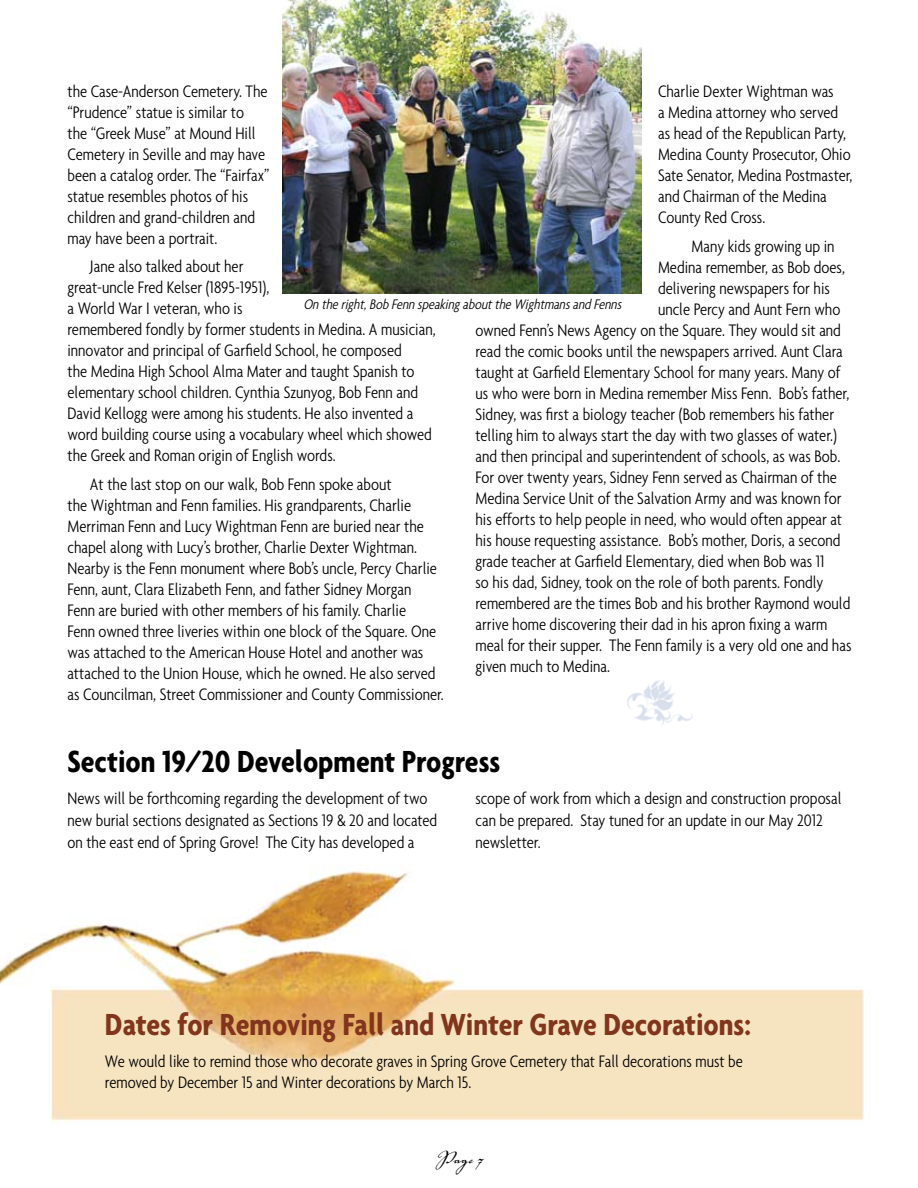
<style>
.page{position:relative;width:918px;height:1188px;background:#fff}
.page>*{position:absolute;margin:0;border:0;box-sizing:border-box;transform-origin:0 0}
.t1{font:700 condensed 33px "Agenda";color:#81351c}
.t2{font:700 condensed 33px "Agenda";color:#000}
.t3{font:27px "Voluta Script";color:#000;scale:1.15 1}
.t4{font:300 condensed 18px/21px "Agenda";color:#000}
.t5{font:italic 300 condensed 15px "Agenda";color:#000}
</style>
<div class="page">
<img style="left:0;top:871px;width:864px;height:251px">
<img style="left:282px;top:0;width:360px;height:293px">
<img style="left:627px;top:680px;width:66px;height:45px">
<p class="t4" style="left:67px;top:80px;width:204px">the Case-Anderson Cemetery. The “Prudence” statue is similar to<br>the “Greek Muse” at Mound Hill<br>Cemetery in Seville and may have been a catalog order. The “Fairfax” statue resembles photos of his children and grand-children and may have been a portrait.</p>
<p class="t4" style="left:67px;top:256px;width:370px;text-indent:22px">Jane also talked about her<br>great-uncle Fred Kelser (1895-1951),<br>a World War I veteran, who is<br>remembered fondly by former students in Medina. A musician, innovator and principal of Garfield School, he composed<br>the Medina High School Alma Mater and taught Spanish to elementary school children. Cynthia Szunyog, Bob Fenn and David Kellogg were among his students. He also invented a word building course using a vocabulary wheel which showed the Greek and Roman origin of English words.</p>
<p class="t4" style="left:67px;top:473px;width:378px;text-indent:22px">At the last stop on our walk, Bob Fenn spoke about<br>the Wightman and Fenn families. His grandparents, Charlie Merriman Fenn and Lucy Wightman Fenn are buried near the chapel along with Lucy’s brother, Charlie Dexter Wightman.<br>Nearby is the Fenn monument where Bob’s uncle, Percy Charlie Fenn, aunt, Clara Elizabeth Fenn, and father Sidney Morgan<br>Fenn are buried with other members of his family. Charlie<br>Fenn owned three liveries within one block of the Square. One was attached to the American House Hotel and another was attached to the Union House, which he owned. He also served as Councilman, Street Commissioner and County Commissioner.</p>
<p class="t4" style="left:658px;top:81px;width:196px">Charlie Dexter Wightman was<br>a Medina attorney who served as head of the Republican Party,<br>Medina County Prosecutor, Ohio<br>Sate Senator, Medina Postmaster, and Chairman of the Medina<br>County Red Cross.</p>
<p class="t4" style="left:692px;top:235px;width:145px">Many kids growing up in</p>
<p class="t4" style="left:658px;top:256px;width:189px">Medina remember, as Bob does,</p>
<p class="t4" style="left:658px;top:277px;width:174px">delivering newspapers for his</p>
<p class="t4" style="left:658px;top:298px;width:184px">uncle Percy and Aunt Fern who</p>
<p class="t4" style="left:476px;top:319px;width:367px">owned Fenn’s News Agency on the Square. They would sit and</p>
<p class="t4" style="left:476px;top:340px;width:369px">read the comic books until the newspapers arrived. Aunt Clara</p>
<p class="t4" style="left:476px;top:361px;width:367px">taught at Garfield Elementary School for many years. Many of</p>
<p class="t4" style="left:476px;top:382px;width:375px">us who were born in Medina remember Miss Fenn. Bob’s father,</p>
<p class="t4" style="left:476px;top:403px;width:360px">Sidney, was first a biology teacher (Bob remembers his father</p>
<p class="t4" style="left:476px;top:424px;width:363px">telling him to always start the day with two glasses of water.)</p>
<p class="t4" style="left:476px;top:445px;width:366px">and then principal and superintendent of schools, as was Bob.</p>
<p class="t4" style="left:476px;top:466px;width:363px">For over twenty years, Sidney Fenn served as Chairman of the</p>
<p class="t4" style="left:476px;top:487px;width:368px">Medina Service Unit of the Salvation Army and was known for</p>
<p class="t4" style="left:476px;top:508px;width:368px">his efforts to help people in need, who would often appear at</p>
<p class="t4" style="left:476px;top:529px;width:367px">his house requesting assistance. Bob’s mother, Doris, a second</p>
<p class="t4" style="left:476px;top:550px;width:351px">grade teacher at Garfield Elementary, died when Bob was 11</p>
<p class="t4" style="left:476px;top:571px;width:349px">so his dad, Sidney, took on the role of both parents. Fondly</p>
<p class="t4" style="left:476px;top:592px;width:376px">remembered are the times Bob and his brother Raymond would</p>
<p class="t4" style="left:476px;top:613px;width:353px">arrive home discovering their dad in his apron fixing a warm</p>
<p class="t4" style="left:476px;top:634px;width:378px">meal for their supper. The Fenn family is a very old one and has</p>
<p class="t4" style="left:476px;top:655px;width:136px">given much to Medina.</p>
<p class="t5" style="left:303px;top:296px;width:323px">Ontheright,BobFennspeakingabouttheWightmansandFenns</p>
<h1 class="t2" style="left:67px;top:742px;width:434px">Section 19/20 Development Progress</h1>
<p class="t4" style="left:67px;top:788px;width:371px;line-height:21.6px">News will be forthcoming regarding the development of two new burial sections designated as Sections 19 &amp; 20 and located on the east end of Spring Grove! The City has developed a</p>
<p class="t4" style="left:476px;top:788px;width:368px;line-height:21.6px">scope of work from which a design and construction proposal can be prepared. Stay tuned for an update in our May 2012 newsletter.</p>
<h1 class="t1" style="left:105px;top:1005px;width:647px">Dates for Removing Fall and Winter Grave Decorations:</h1>
<p class="t4" style="left:105px;top:1050px;width:639px;line-height:21.6px">We would like to remind those who decorate graves in Spring Grove Cemetery that Fall decorations must be removed by December 15 and Winter decorations by March 15.</p>
<h2 class="t3" style="left:434px;top:1138px;width:45px">Page 7</h2>
</div>
